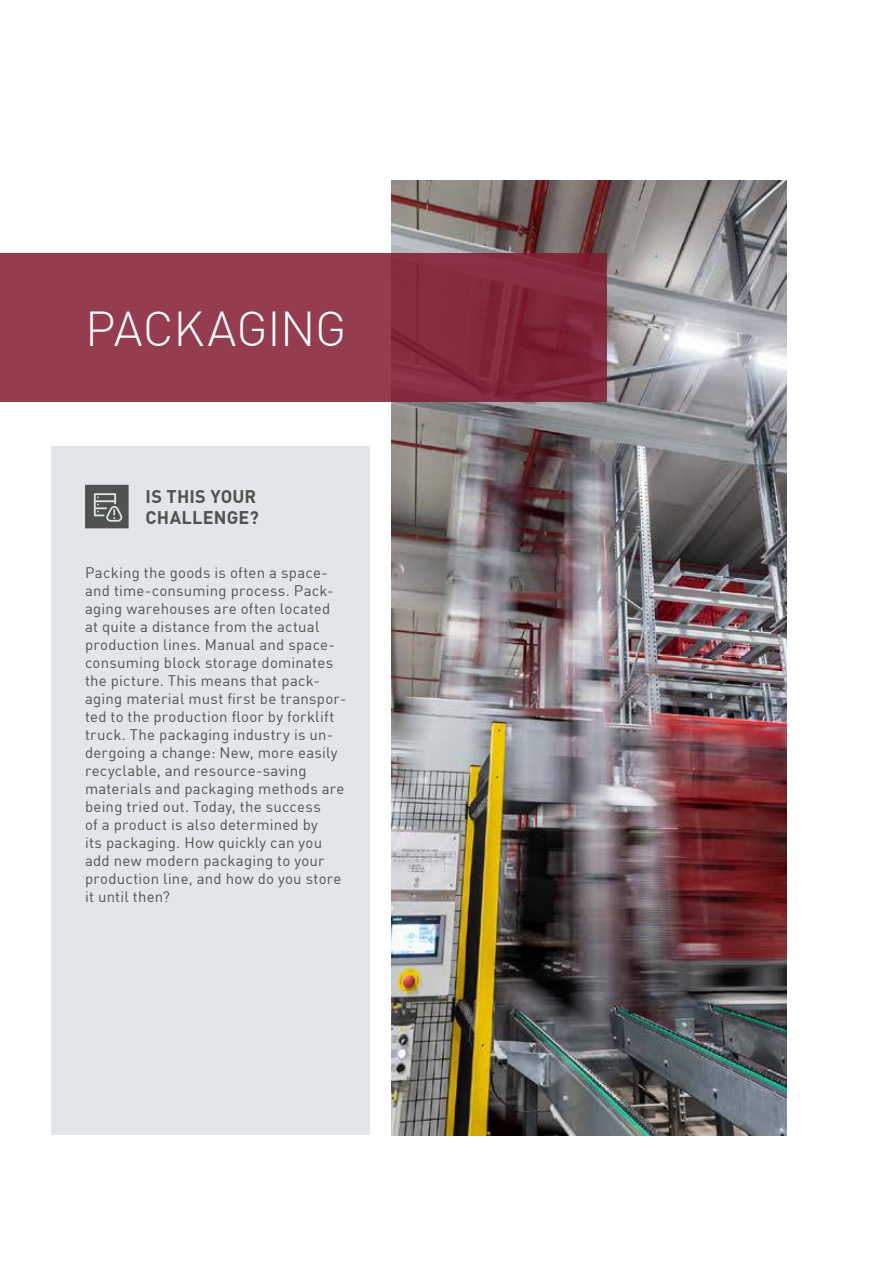
<style>
.page{position:relative;width:893px;height:1263px;background:#fff}
.page>*{position:absolute;margin:0;border:0;box-sizing:border-box;transform-origin:0 0}
.t1{font:300 48px "DIN Offc Pro";letter-spacing:-.005em;color:#fff}
.t2{font:700 18px/21px "DIN Offc Pro";letter-spacing:.01em;color:#505251}
.t3{font:15px/18px "DIN Offc Pro";letter-spacing:.015em;color:#505251}
</style>
<div class="page">
<div style="left:51px;top:446px;width:319px;height:689px;background:#e3e6e8"></div>
<svg style="left:85px;top:485px;width:44px;height:43px;background:#656767"></svg>
<img style="left:391px;top:181px;width:396px;height:954px">
<div style="left:0;top:253px;width:606px;height:149px;background:linear-gradient(to right,#9c4456,#81283a)"></div>
<h1 class="t1" style="left:85px;top:291px;width:263px">PACKAGING</h1>
<p class="t2" style="left:146px;top:483px;width:115px">IS THIS YOUR<br>CHALLENGE?</p>
<p class="t3" style="left:85px;top:562px;width:263px">Packing the goods is often a space&shy;and time-consuming process. Pack&shy;aging warehouses are often located at quite a distance from the actual production lines. Manual and space&shy;consuming block storage dominates the picture. This means that pack&shy;aging material must first be transpor&shy;ted to the production floor by forklift truck. The packaging industry is un&shy;dergoing a change: New, more easily recyclable, and resource-saving materials and packaging methods are being tried out. Today, the success<br>of a product is also determined by<br>its packaging. How quickly can you add new modern packaging to your production line, and how do you store it until then?</p>
</div>
